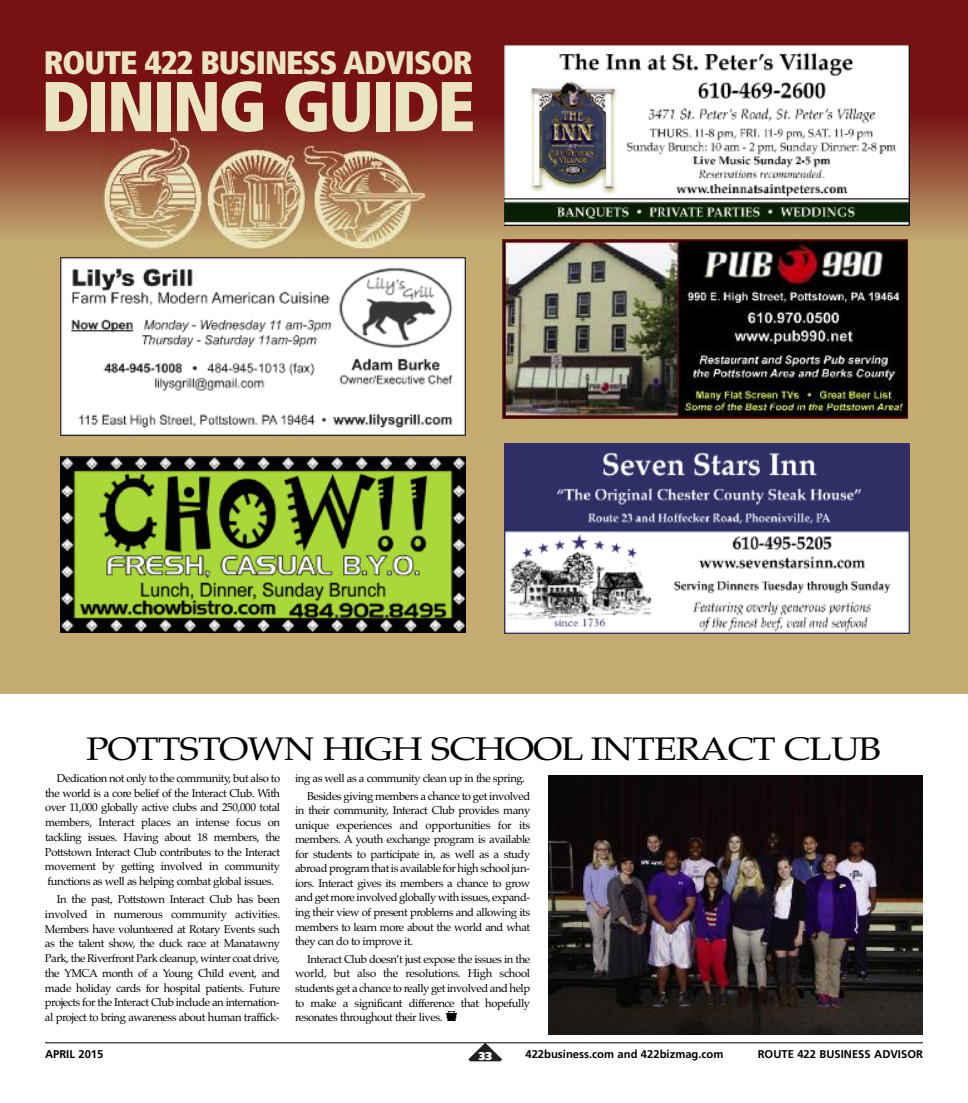
<style>
.page{position:relative;width:968px;height:1103px;background:#fff}
.page>*{position:absolute;margin:0;border:0;box-sizing:border-box;transform-origin:0 0}
.t1{font:900 condensed 70.25px "Frutiger";letter-spacing:-.03em;color:#ebe4c1}
.t2{font:32.5px "Palatino";letter-spacing:-.03em;color:#000;scale:1.15 1}
.t3{font:900 condensed 32.38px "Frutiger";letter-spacing:-.03em;color:#ebe4c1}
.t4{font:11.25px/14.8px "Palatino";letter-spacing:-.04em;color:#000;text-align:justify}
.t5{font:700 11.25px "Frutiger";color:#000}
.t6{font:900 11.25px "Frutiger";color:#fff}
</style>
<div class="page">
<div style="left:0;top:0;width:968px;height:693px;background:#c3ab71"></div>
<svg style="left:468px;top:1043px;width:34px;height:18px"></svg>
<hr style="left:45px;top:1042px;width:877px;height:1px;background:#000">
<div style="left:0;top:0;width:968px;height:128px;background:#771113"></div>
<div style="left:0;top:114px;width:968px;height:127px;background:linear-gradient(to bottom,#781214,#c1a86f)"></div>
<img style="left:60px;top:257px;width:405px;height:178px">
<img style="left:504px;top:443px;width:405px;height:190px">
<img style="left:101px;top:135px;width:326px;height:115px">
<img style="left:504px;top:45px;width:405px;height:180px">
<img style="left:60px;top:456px;width:405px;height:176px">
<img style="left:502px;top:239px;width:405px;height:180px">
<svg style="left:446px;top:1011px;width:10px;height:9px"></svg>
<img style="left:548px;top:775px;width:375px;height:259px">
<h3 class="t3" style="left:44px;top:50px;width:430px">ROUTE 422 BUSINESS ADVISOR</h3>
<h1 class="t1" style="left:41px;top:78px;width:435px">DINING GUIDE</h1>
<h2 class="t2" style="left:86px;top:729px;width:693px">POTTSTOWN HIGH SCHOOL INTERACT CLUB</h2>
<p class="t4" style="left:45px;top:770px;width:237px;text-indent:12px">Dedication not only to the community, but also to the world is a core belief of the Interact Club. With over 11,000 globally active clubs and 250,000 total members, Interact places an intense focus on tackling issues. Having about 18 members, the Pottstown Interact Club contributes to the Interact movement by getting involved in community functions as well as helping combat global issues.</p>
<p class="t4" style="left:45px;top:891px;width:237px;text-indent:12px">In the past, Pottstown Interact Club has been involved in numerous community activities.<br>Members have volunteered at Rotary Events such as the talent show, the duck race at Manatawny Park, the Riverfront Park cleanup, winter coat drive, the YMCA month of a Young Child event, and made holiday cards for hospital patients. Future projects for the Interact Club include an internation&shy;al project to bring awareness about human traffick-</p>
<p class="t4" style="left:307px;top:769px;width:225px;line-height:17.8px;text-indent:-12px">ing as well as a community clean up in the spring.<br>Besides giving members a chance to get involved</p>
<p class="t4" style="left:295px;top:803px;width:237px">in their community, Interact Club provides many unique experiences and opportunities for its members. A youth exchange program is available for students to participate in, as well as a study abroad program that is available for high school jun&shy;iors. Interact gives its members a chance to grow and get more involved globally with issues, expand&shy;ing their view of present problems and allowing its members to learn more about the world and what they can do to improve it.</p>
<p class="t4" style="left:295px;top:951px;width:237px;text-indent:12px">Interact Club doesn’t just expose the issues in the world, but also the resolutions. High school students get a chance to really get involved and help to make a significant difference that hopefully resonates throughout their lives.</p>
<p class="t5" style="left:45px;top:1049px;width:60px">APRIL 2015</p>
<p class="t6" style="left:479px;top:1051px;width:15px">33</p>
<p class="t5" style="left:525px;top:1049px;width:199px">422business.com and 422bizmag.com</p>
<p class="t5" style="left:757px;top:1049px;width:167px">ROUTE 422 BUSINESS ADVISOR</p>
</div>
